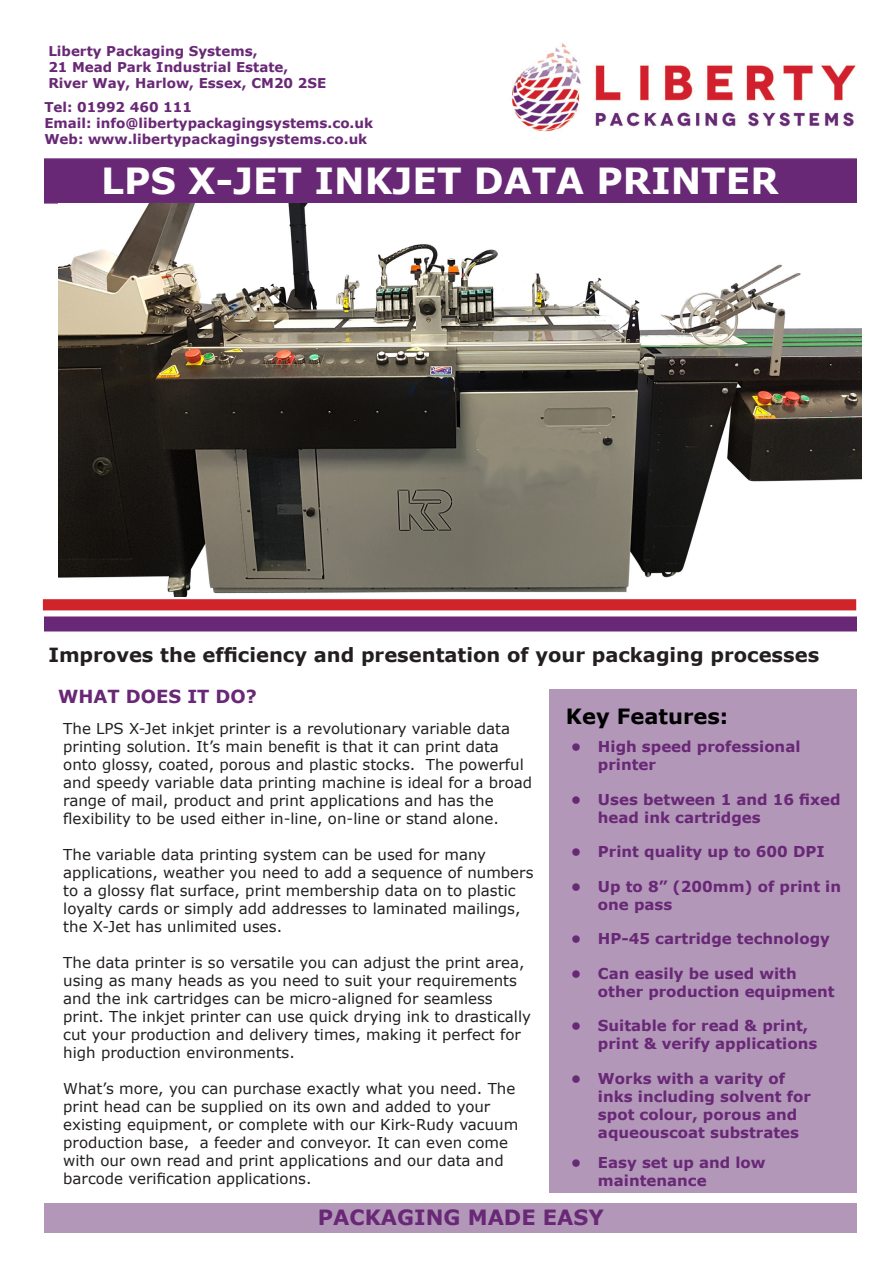
<style>
.page{position:relative;width:893px;height:1263px;background:#fff}
.page>*{position:absolute;margin:0;border:0;box-sizing:border-box;transform-origin:0 0}
.t1{font:700 36px "Verdana";color:#fff}
.t2{font:700 21px "Verdana";color:#682875}
.t3{font:700 21px "Verdana";color:#000}
.t4{font:700 19.5px "Verdana";color:#231f20}
.t5{font:700 18px "Verdana";color:#682875}
.t6{font:15px/18px "Verdana";color:#231f20}
.t7{font:700 15px/18px "Verdana";color:#682875}
.t8{font:700 13.5px "Verdana";color:#682875}
</style>
<div class="page">
<div style="left:549px;top:689px;width:308px;height:504px;background:#b297b9"></div>
<div style="left:20px;top:158px;width:841px;height:46px;background:#682875;border:2px solid #682875"></div>
<img style="left:512px;top:43px;width:344px;height:89px">
<div style="left:0;top:1203px;width:884px;height:30px;background:#b297b9"></div>
<svg style="left:43px;top:181px;width:814px;height:450px"></svg>
<div style="left:857px;top:0;width:36px;height:1263px;background:#fff"></div>
<div style="left:0;top:0;width:43px;height:1263px;background:#fff"></div>
<div style="left:44px;top:601px;width:811px;height:9px;background:#d1232a"></div>
<div style="left:43px;top:599px;width:813px;height:11px;border:2px solid #d1232a"></div>
<img style="left:58px;top:204px;width:803px;height:392px">
<p class="t8" style="left:48px;top:42px;width:211px">Liberty Packaging Systems,</p>
<p class="t8" style="left:48px;top:58px;width:242px">21 Mead Park Industrial Estate,</p>
<p class="t8" style="left:48px;top:74px;width:279px">River Way, Harlow, Essex, CM20 2SE</p>
<p class="t8" style="left:44px;top:97px;width:149px">Tel: 01992 460 111</p>
<p class="t8" style="left:44px;top:113px;width:330px">Email: info@libertypackagingsystems.co.uk</p>
<p class="t8" style="left:44px;top:130px;width:324px">Web: www.libertypackagingsystems.co.uk</p>
<p class="t1" style="left:101px;top:155px;width:679px">LPS X-JET INKJET DATA PRINTER</p>
<p class="t4" style="left:48px;top:641px;width:772px">Improves the efficiency and presentation of your packaging processes</p>
<p class="t5" style="left:58px;top:683px;width:200px">WHAT DOES IT DO?</p>
<p class="t3" style="left:566px;top:701px;width:164px">Key Features:</p>
<p class="t6" style="left:63px;top:720px;width:470px">The LPS X-Jet inkjet printer is a revolutionary variable data printing solution. It’s main benefit is that it can print data onto glossy, coated, porous and plastic stocks. The powerful and speedy variable data printing machine is ideal for a broad range of mail, product and print applications and has the flexibility to be used either in-line, on-line or stand alone.</p>
<p class="t6" style="left:63px;top:846px;width:472px">The variable data printing system can be used for many applications, weather you need to add a sequence of numbers to a glossy flat surface, print membership data on to plastic loyalty cards or simply add addresses to laminated mailings, the X-Jet has unlimited uses.</p>
<p class="t6" style="left:63px;top:954px;width:469px">The data printer is so versatile you can adjust the print area, using as many heads as you need to suit your requirements and the ink cartridges can be micro-aligned for seamless print. The inkjet printer can use quick drying ink to drastically cut your production and delivery times, making it perfect for high production environments.</p>
<p class="t6" style="left:63px;top:1080px;width:457px">What’s more, you can purchase exactly what you need. The print head can be supplied on its own and added to your existing equipment, or complete with our Kirk-Rudy vacuum production base, a feeder and conveyor. It can even come with our own read and print applications and our data and barcode verification applications.</p>
<p class="t7" style="left:598px;top:737px;width:204px;text-indent:-27px">• High speed professional printer</p>
<p class="t7" style="left:598px;top:790px;width:244px;text-indent:-27px">• Uses between 1 and 16 fixed head ink cartridges</p>
<p class="t7" style="left:571px;top:842px;width:255px">• Print quality up to 600 DPI</p>
<p class="t7" style="left:598px;top:877px;width:245px;text-indent:-27px">• Up to 8” (200mm) of print in one pass</p>
<p class="t7" style="left:571px;top:929px;width:260px">• HP-45 cartridge technology</p>
<p class="t7" style="left:598px;top:964px;width:238px;text-indent:-27px">• Can easily be used with other production equipment</p>
<p class="t7" style="left:598px;top:1016px;width:221px;text-indent:-27px">• Suitable for read &amp; print, print &amp; verify applications</p>
<p class="t7" style="left:598px;top:1069px;width:215px;text-indent:-27px">• Works with a varity of inks including solvent for spot colour, porous and aqueouscoat substrates</p>
<p class="t7" style="left:598px;top:1153px;width:169px;text-indent:-27px">• Easy set up and low maintenance</p>
<p class="t2" style="left:318px;top:1202px;width:288px">PACKAGING MADE EASY</p>
</div>
